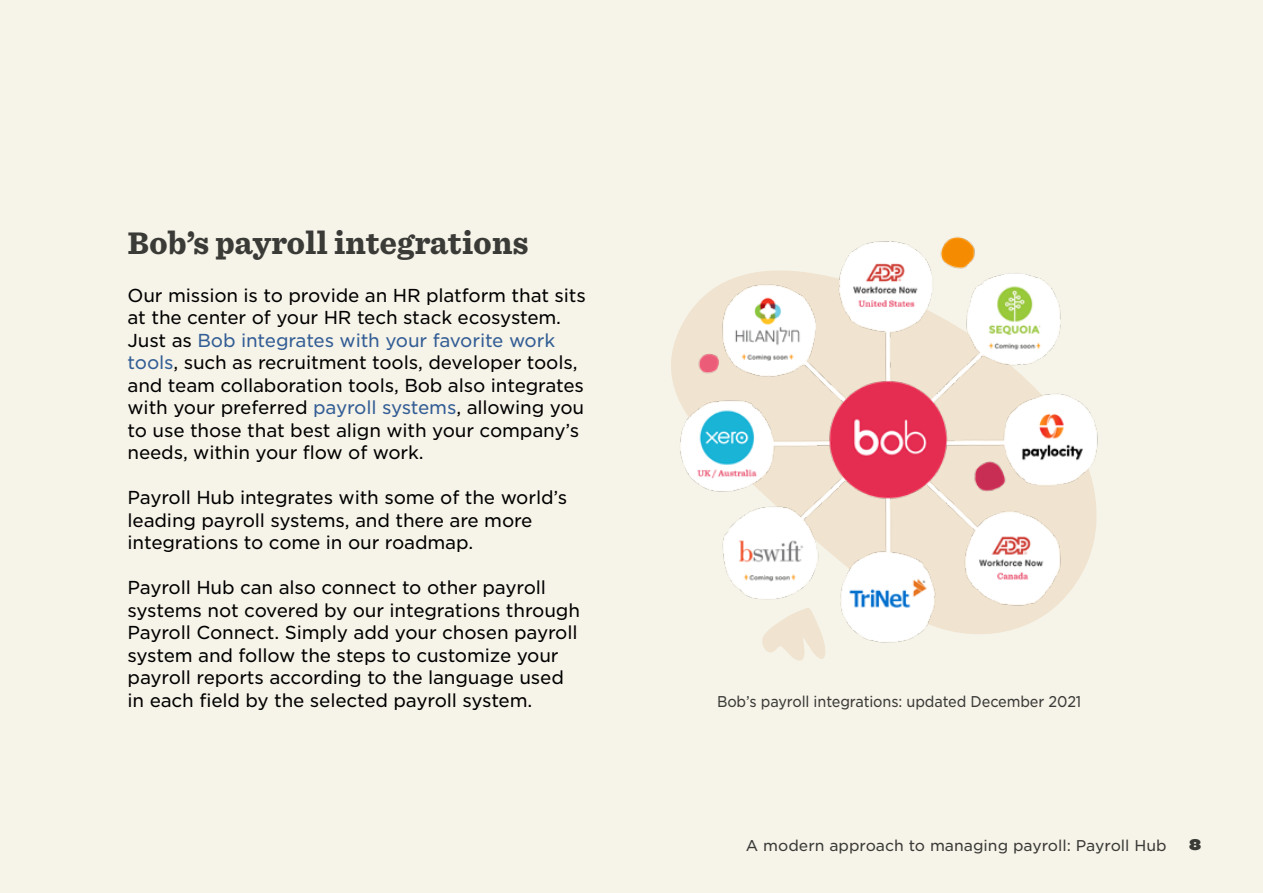
<style>
.page{position:relative;width:1263px;height:893px;background:#f6f3e8}
.page>*{position:absolute;margin:0;border:0;box-sizing:border-box;transform-origin:0 0}
.t1{font:900 30px "Sentinel S Sm";letter-spacing:-.01em;color:#3a3a37;scale:.95 1}
.t2{font:18px/22.5px "Gotham S Sm";letter-spacing:-.01em;color:#000}
.t3{font:15px "Gotham S Sm";letter-spacing:-.01em;color:#3a3a37;scale:.92 1}
.t4{font:15px "Gotham S Sm";letter-spacing:-.01em;color:#3a3a37}
.t5{font:13.5px "Champion Heviweight";color:#3a3a37}
.s1{color:#325d95}
</style>
<div class="page">
<img style="left:671px;top:237px;width:427px;height:424px">
<h1 class="t1" style="left:128px;top:219px;width:424px">Bob s’ payroll integrations</h1>
<p class="t2" style="left:128px;top:283px;width:460px">Our mission is to provide an HR platform that sits at the center of your HR tech stack ecosystem.<br>Just as <span class="s1">Bob integrates with your favorite work tools</span>, such as recruitment tools, developer tools, and team collaboration tools, Bob also integrates with your preferred <span class="s1">payroll systems</span>, allowing you to use those that best align with your company s’ needs, within your flow of work.</p>
<p class="t2" style="left:128px;top:486px;width:441px">Payroll Hub integrates with some of the world s’ leading payroll systems, and there are more integrations to come in our roadmap.</p>
<p class="t2" style="left:128px;top:576px;width:454px">Payroll Hub can also connect to other payroll systems not covered by our integrations through Payroll Connect. Simply add your chosen payroll system and follow the steps to customize your payroll reports according to the language used</p>
<p class="t2" style="left:128px;top:688px;width:406px">in each field by the selected payroll system.</p>
<p class="t3" style="left:717px;top:691px;width:398px">Bob s’ payroll integrations: updated December 2021</p>
<p class="t4" style="left:746px;top:836px;width:422px">A modern approach to managing payroll: Payroll Hub</p>
<p class="t5" style="left:1189px;top:834px;width:14px">8</p>
</div>
